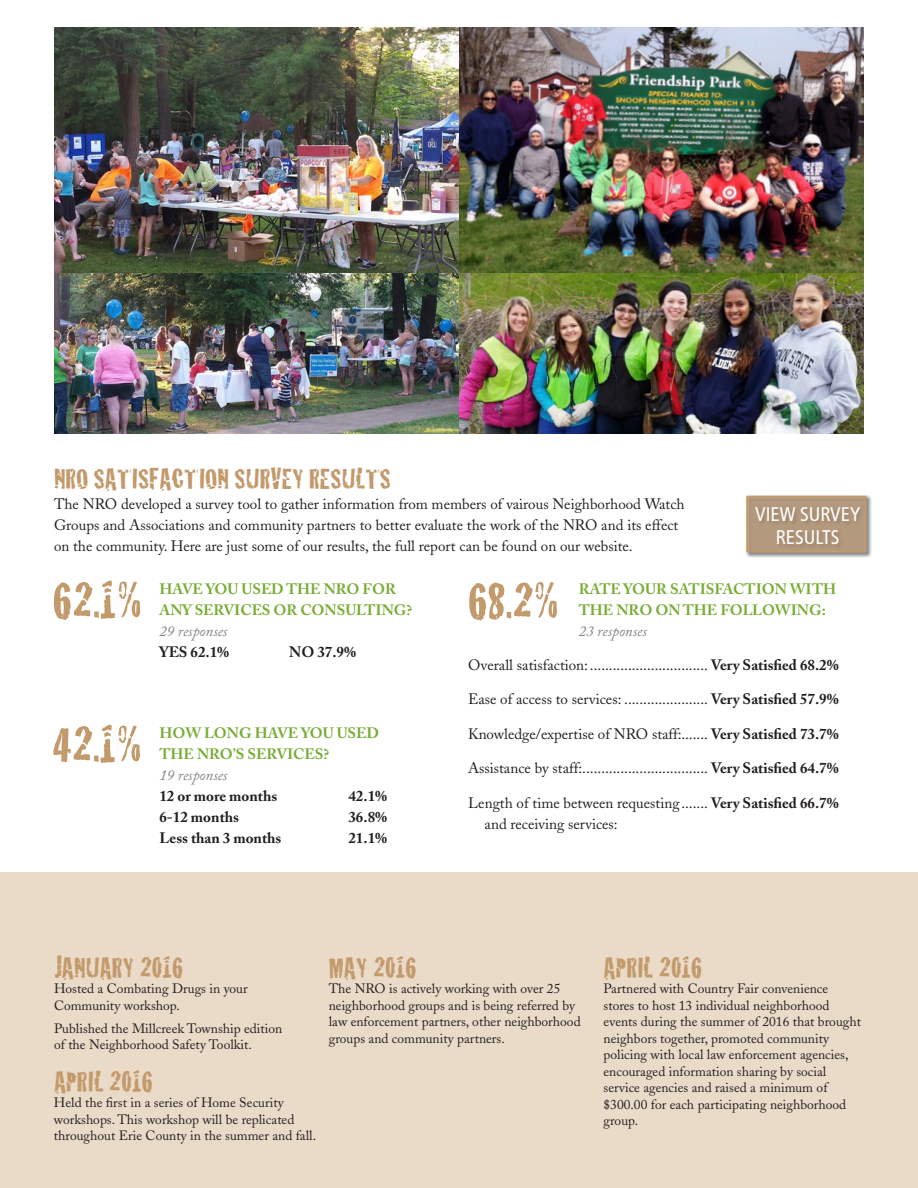
<style>
.page{position:relative;width:918px;height:1188px;background:#fff}
.page>*{position:absolute;margin:0;border:0;box-sizing:border-box;transform-origin:0 0}
.t1{font:52.65px "Cracked";color:#c39a6c}
.t2{font:30px "Cracked";color:#c39a6c}
.t3{font:condensed 19.8px/23.4px "Frutiger";color:#fff;text-align:center}
.t4{font:15px/21px "Adobe Caslon";color:#231f20}
.t5{font:700 15px "Adobe Caslon";color:#231f20}
.t6{font:700 15px/21px "Adobe Caslon";color:#79ad36}
.t7{font:italic 15px "Adobe Caslon";color:#808285}
.t8{font:13.5px/16.5px "Adobe Caslon";color:#231f20}
</style>
<div class="page">
<img style="left:54px;top:27px;width:405px;height:246px">
<img style="left:54px;top:273px;width:405px;height:160px">
<img style="left:459px;top:27px;width:405px;height:246px">
<img style="left:459px;top:273px;width:405px;height:160px">
<div style="left:0;top:873px;width:918px;height:315px;background:#eadac8"></div>
<div style="left:745px;top:495px;width:127px;height:63px;background:#231f20;opacity:.75"></div>
<div style="left:747px;top:497px;width:118px;height:54px;background:#b0977c"></div>
<div style="left:746px;top:496px;width:120px;height:56px;border:2px solid #c39a6c"></div>
<p class="t2" style="left:54px;top:455px;width:339px">NRO SATISFACTION SURVEY RESULTS</p>
<p class="t4" style="left:54px;top:494px;width:632px">The NRO developed a survey tool to gather information from members of vairous Neighborhood Watch<br>Groups and Associations and community partners to better evaluate the work of the NRO and its effect on the community. Here are just some of our results, the full report can be found on our website.</p>
<p class="t6" style="left:159px;top:579px;width:254px">HAVE YOU USED THE NRO FOR<br>ANY SERVICES OR CONSULTING?</p>
<p class="t7" style="left:159px;top:623px;width:69px">29 responses</p>
<p class="t5" style="left:159px;top:643px;width:71px">YES 62.1%</p>
<p class="t5" style="left:289px;top:643px;width:68px">NO 37.9%</p>
<p class="t3" style="left:755px;top:502px;width:107px">VIEW SURVEY<br>RESULTS</p>
<p class="t1" style="left:53px;top:559px;width:91px">62.1%</p>
<p class="t1" style="left:468px;top:559px;width:92px">68.2%</p>
<p class="t6" style="left:579px;top:579px;width:259px">RATE YOUR SATISFACTION WITH<br>THE NRO ON THE FOLLOWING:</p>
<p class="t7" style="left:579px;top:623px;width:69px">23 responses</p>
<p class="t4" style="left:468px;top:654px;width:122px">Overall satisfaction:</p>
<p class="t5" style="left:711px;top:656px;width:129px">Very Satisfied 68.2%</p>
<p class="t4" style="left:468px;top:689px;width:155px">Ease of access to services:</p>
<p class="t5" style="left:711px;top:690px;width:129px">Very Satisfied 57.9%</p>
<p class="t4" style="left:468px;top:723px;width:215px">Knowledge/expertise of NRO staff:</p>
<p class="t5" style="left:711px;top:725px;width:129px">Very Satisfied 73.7%</p>
<p class="t4" style="left:468px;top:758px;width:116px">Assistance by staff:</p>
<p class="t5" style="left:711px;top:759px;width:129px">Very Satisfied 64.7%</p>
<p class="t4" style="left:468px;top:792px;width:213px">Length of time between requesting</p>
<p class="t5" style="left:711px;top:794px;width:129px">Very Satisfied 66.7%</p>
<p class="t4" style="left:485px;top:813px;width:135px">and receiving services:</p>
<p class="t1" style="left:52px;top:703px;width:91px">42.1%</p>
<p class="t6" style="left:159px;top:723px;width:221px">HOW LONG HAVE YOU USED<br>THE NRO’S SERVICES?</p>
<p class="t7" style="left:159px;top:767px;width:69px">19 responses</p>
<p class="t5" style="left:159px;top:787px;width:119px">12 or more months</p>
<p class="t5" style="left:348px;top:787px;width:40px">42.1%</p>
<p class="t5" style="left:159px;top:808px;width:81px">6-12 months</p>
<p class="t5" style="left:348px;top:808px;width:40px">36.8%</p>
<p class="t5" style="left:159px;top:829px;width:123px">Less than 3 months</p>
<p class="t5" style="left:348px;top:829px;width:40px">21.1%</p>
<p class="t2" style="left:54px;top:943px;width:131px">JANUARY 2016</p>
<p class="t8" style="left:54px;top:980px;width:195px">Hosted a Combating Drugs in your<br>Community workshop.</p>
<p class="t8" style="left:54px;top:1020px;width:230px">Published the Millcreek Township edition of the Neighborhood Safety Toolkit.</p>
<p class="t2" style="left:54px;top:1057px;width:100px">APRIL 2016</p>
<p class="t8" style="left:54px;top:1094px;width:264px">Held the first in a series of Home Security workshops. This workshop will be replicated throughout Erie County in the summer and fall.</p>
<p class="t2" style="left:329px;top:943px;width:89px">MAY 2016</p>
<p class="t8" style="left:329px;top:980px;width:253px">The NRO is actively working with over 25 neighborhood groups and is being referred by law enforcement partners, other neighborhood groups and community partners.</p>
<p class="t2" style="left:604px;top:943px;width:100px">APRIL 2016</p>
<p class="t8" style="left:604px;top:980px;width:259px">Partnered with Country Fair convenience stores to host 13 individual neighborhood events during the summer of 2016 that brought neighbors together, promoted community policing with local law enforcement agencies, encouraged information sharing by social service agencies and raised a minimum of $300.00 for each participating neighborhood group.</p>
</div>
